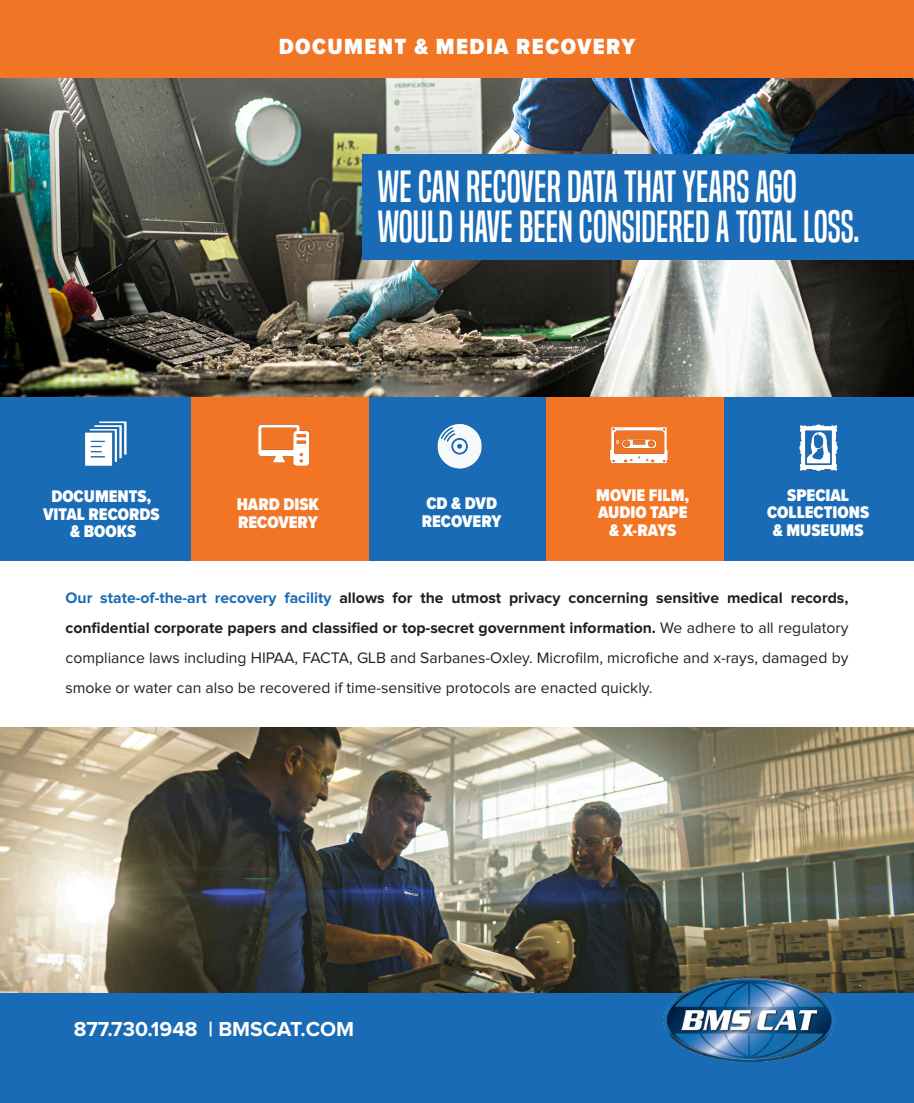
<style>
.page{position:relative;width:914px;height:1103px;background:#fff}
.page>*{position:absolute;margin:0;border:0;box-sizing:border-box;transform-origin:0 0}
.t1{font:42px "Built Titling Rg";color:#fff}
.t2{font:900 22.75px "Proxima Nova Cond";letter-spacing:.06em;color:#fff;scale:1.05 1}
.t3{font:700 21px "Proxima Nova";color:#fff}
.t4{font:900 17.5px "Proxima Nova Cond";color:#fff}
.t5{font:15.75px/29.8px "Proxima Nova";color:#231f20;text-align:justify}
.s1{font-weight:700;color:#196bb5}
.s2{font-weight:700}
</style>
<div class="page">
<div style="left:0;top:0;width:914px;height:79px;background:#f17524"></div>
<img style="left:0;top:728px;width:914px;height:266px">
<img style="left:0;top:79px;width:914px;height:319px">
<div style="left:0;top:994px;width:914px;height:108px;background:#196bb5"></div>
<div style="left:0;top:398px;width:192px;height:163px;background:#196bb5"></div>
<div style="left:192px;top:398px;width:177px;height:163px;background:#f17524"></div>
<div style="left:369px;top:398px;width:178px;height:163px;background:#196bb5"></div>
<div style="left:547px;top:398px;width:177px;height:163px;background:#f17524"></div>
<div style="left:724px;top:398px;width:190px;height:163px;background:#196bb5"></div>
<img style="left:84px;top:421px;width:43px;height:45px">
<img style="left:258px;top:424px;width:52px;height:42px">
<img style="left:437px;top:424px;width:45px;height:45px">
<img style="left:609px;top:427px;width:59px;height:37px">
<img style="left:799px;top:424px;width:39px;height:48px">
<div style="left:362px;top:154px;width:552px;height:106px;background:#196bb5"></div>
<img style="left:663px;top:978px;width:180px;height:83px">
<p class="t2" style="left:279px;top:30px;width:341px">DOCUMENT &amp; MEDIA RECOVERY</p>
<p class="t1" style="left:377px;top:162px;width:421px">WE CAN RECOVER DATA THAT YEARS AGO</p>
<p class="t1" style="left:377px;top:202px;width:483px">WOULD HAVE BEEN CONSIDERED A TOTAL LOSS.</p>
<p class="t4" style="left:51px;top:483px;width:102px">DOCUMENTS,</p>
<p class="t4" style="left:43px;top:501px;width:118px">VITAL RECORDS</p>
<p class="t4" style="left:70px;top:518px;width:68px">&amp; BOOKS</p>
<p class="t4" style="left:237px;top:491px;width:84px">HARD DISK</p>
<p class="t4" style="left:238px;top:509px;width:81px">RECOVERY</p>
<p class="t4" style="left:426px;top:490px;width:72px">CD &amp; DVD</p>
<p class="t4" style="left:422px;top:508px;width:81px">RECOVERY</p>
<p class="t4" style="left:596px;top:482px;width:95px">MOVIE FILM,</p>
<p class="t4" style="left:598px;top:499px;width:91px">AUDIO TAPE</p>
<p class="t4" style="left:609px;top:517px;width:69px">&amp; X-RAYS</p>
<p class="t4" style="left:787px;top:482px;width:63px">SPECIAL</p>
<p class="t4" style="left:767px;top:499px;width:104px">COLLECTIONS</p>
<p class="t4" style="left:772px;top:517px;width:92px">&amp; MUSEUMS</p>
<p class="t5" style="left:66px;top:584px;width:784px"><span class="s1">Our state-of-the-art recovery facility</span> <span class="s2">allows for the utmost privacy concerning sensitive medical records, confidential corporate papers and classified or top-secret government information.</span> We adhere to all regulatory compliance laws including HIPAA, FACTA, GLB and Sarbanes-Oxley. Microfilm, microfiche and x-rays, damaged by smoke or water can also be recovered if time-sensitive protocols are enacted quickly.</p>
<p class="t3" style="left:74px;top:1019px;width:282px">877.730.1948 | BMSCAT.COM</p>
</div>
